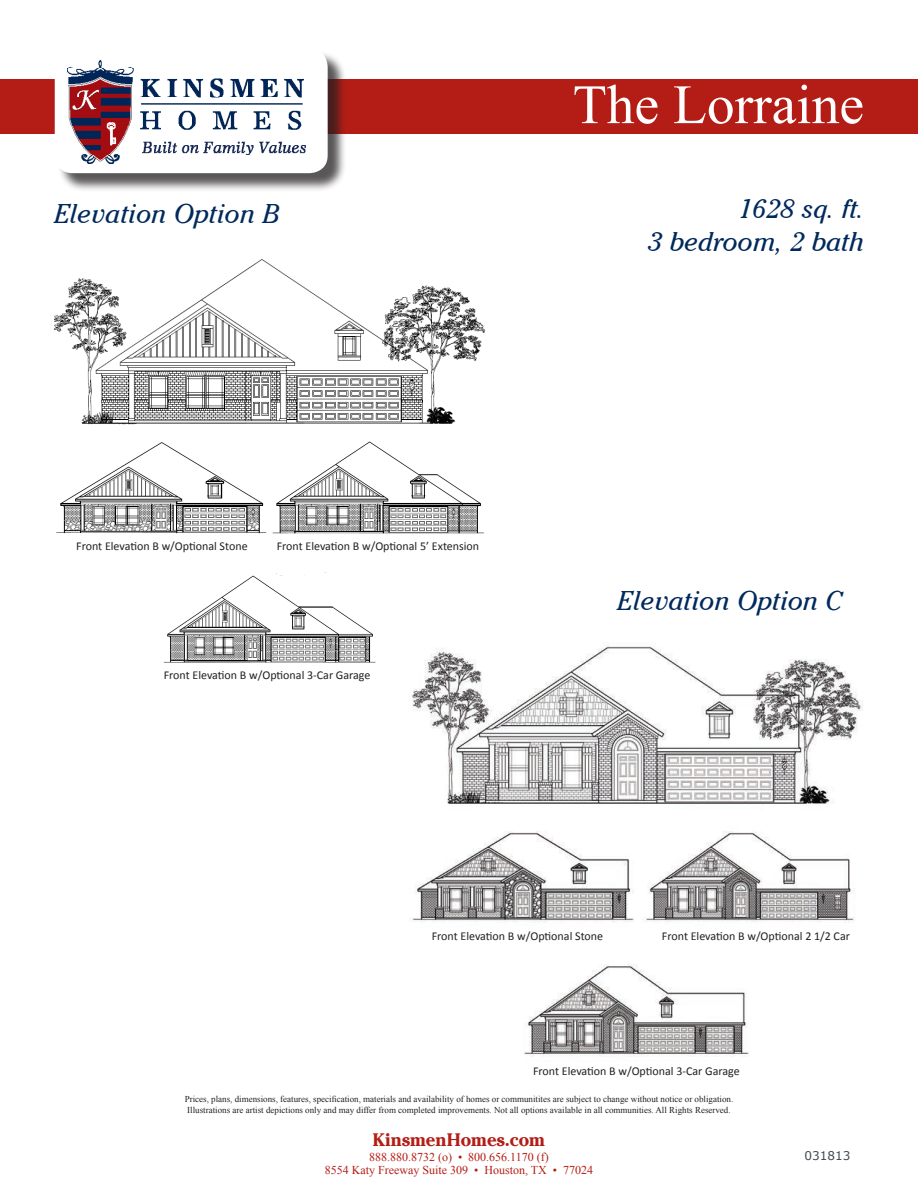
<style>
.page{position:relative;width:918px;height:1188px;background:#fff}
.page>*{position:absolute;margin:0;border:0;box-sizing:border-box;transform-origin:0 0}
.t1{font:55.5px "Times New Roman";color:#fff}
.t2{font:italic 27px "ITC Cheltenham";color:#00295c}
.t3{font:700 18px "ITC Cheltenham";color:#b41d15}
.t4{font:12px "Calibri";color:#231f20}
.t5{font:12px "Times New Roman";color:#b41d15}
.t6{font:12px "Verdana";color:#40494f}
.t7{font:9px/10.8px "Times New Roman";color:#231f20}
</style>
<div class="page">
<div style="left:0;top:80px;width:918px;height:54px;background:#b41d15"></div>
<div style="left:57px;top:51px;width:289px;height:141px;background:#231f20;opacity:.75"></div>
<div style="left:55px;top:49px;width:273px;height:124px;background:#fff;border-radius:18px"></div>
<img style="left:68px;top:60px;width:238px;height:103px">
<img style="left:54px;top:259px;width:432px;height:166px">
<img style="left:56px;top:441px;width:428px;height:93px">
<img style="left:163px;top:572px;width:213px;height:91px">
<img style="left:411px;top:646px;width:452px;height:158px">
<img style="left:412px;top:831px;width:443px;height:92px">
<img style="left:524px;top:964px;width:225px;height:93px">
<p class="t2" style="left:54px;top:198px;width:227px">Elevation Option B</p>
<p class="t1" style="left:573px;top:67px;width:293px">The Lorraine</p>
<p class="t2" style="left:738px;top:193px;width:127px">1628 sq. ft.</p>
<p class="t2" style="left:648px;top:226px;width:218px">3 bedroom, 2 bath</p>
<p class="t4" style="left:76px;top:539px;width:173px">Front Elevation B w/Optional Stone</p>
<p class="t4" style="left:277px;top:539px;width:204px">Front Elevation B w/Optional 5’ Extension</p>
<p class="t4" style="left:164px;top:668px;width:208px">Front Elevation B w/Optional 3-Car Garage</p>
<p class="t2" style="left:617px;top:585px;width:226px">Elevation Option C</p>
<p class="t4" style="left:432px;top:929px;width:173px">Front Elevation B w/Optional Stone</p>
<p class="t4" style="left:662px;top:929px;width:190px">Front Elevation B w/Optional 2 1/2 Car</p>
<p class="t4" style="left:533px;top:1063px;width:208px">Front Elevation B w/Optional 3-Car Garage</p>
<p class="t7" style="left:185px;top:1094px;width:550px">Prices, plans, dimensions, features, specification, materials and availability of homes or communitites are subject to change without notice or obligation.<br>Illustrations are artist depictions only and may differ from completed improvements. Not all options available in all communities. All Rights Reserved.</p>
<p class="t3" style="left:373px;top:1129px;width:174px">KinsmenHomes.com</p>
<p class="t5" style="left:369px;top:1149px;width:181px">888.880.8732 (o) • 800.656.1170 (f)</p>
<p class="t5" style="left:325px;top:1162px;width:270px">8554 Katy Freeway Suite 309 • Houston, TX • 77024</p>
<p class="t6" style="left:805px;top:1147px;width:47px">031813</p>
</div>
